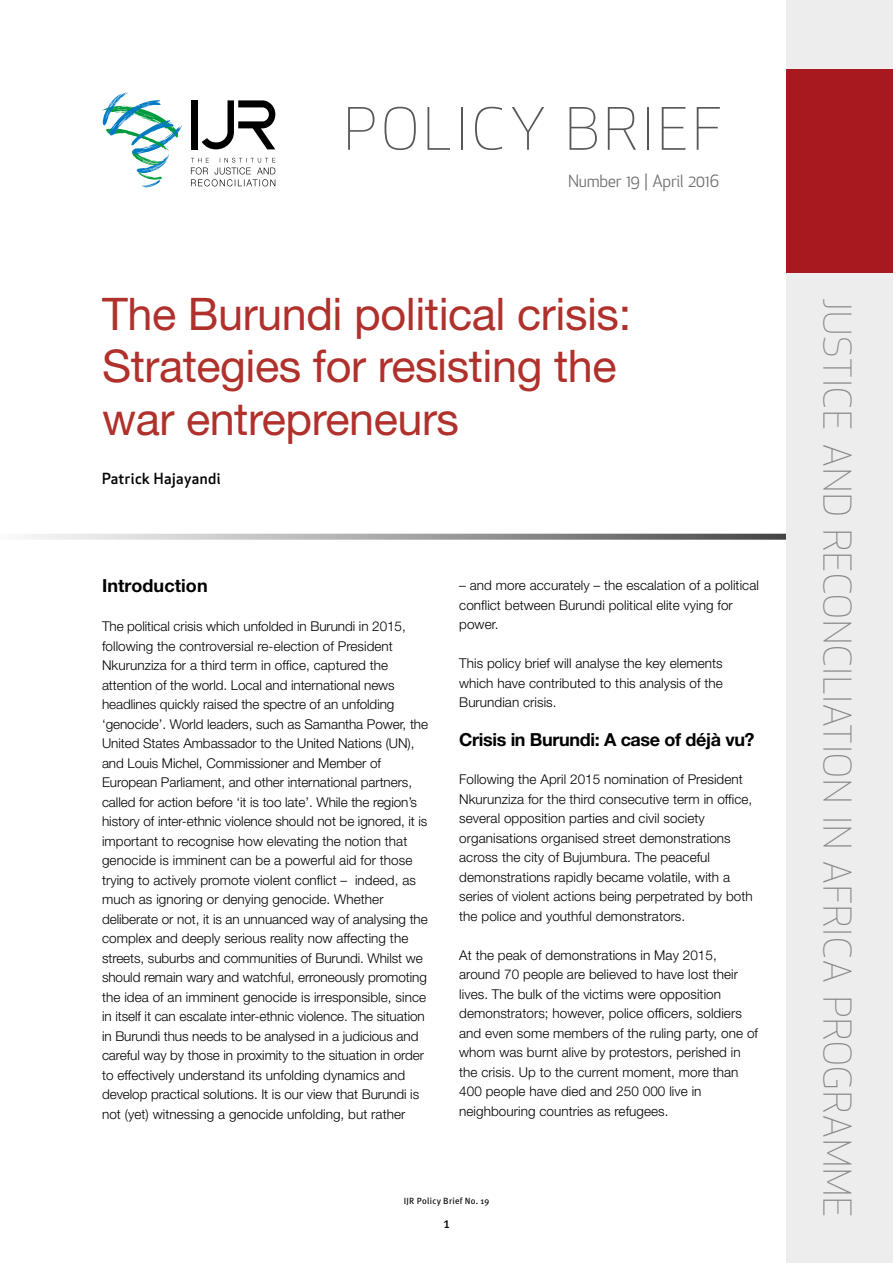
<style>
.page{position:relative;width:893px;height:1263px;background:#fff}
.page>*{position:absolute;margin:0;border:0;box-sizing:border-box;transform-origin:0 0}
.t1{font:300 57px "Apex New";letter-spacing:.08em;color:#575756}
.t2{font:45px/52.5px "Helvetica Neue LT Std";letter-spacing:-.01em;color:#b0312c}
.t3{font:300 37.5px "Apex New";letter-spacing:.025em;color:#878787}
.t4{font:700 18px "Helvetica Neue LT Std";letter-spacing:-.02em;color:#000}
.t5{font:700 18px "Helvetica Neue LT Std";letter-spacing:.005em;color:#000}
.t6{font:16.5px "Apex New";letter-spacing:-.025em;color:#706f6f}
.t7{font:500 15px "Apex New";letter-spacing:.03em;color:#000}
.t8{font:15px "Meta Plus";color:#000}
.t9{font:300 13.5px/19.5px "Helvetica Neue LT Std";letter-spacing:.005em;color:#000}
.t10{font:9px "Meta Plus";letter-spacing:.035em;color:#000}
</style>
<div class="page">
<svg style="left:31px;top:534px;width:756px;height:6px;background:#a6a6a5"></svg>
<div style="left:787px;top:0;width:106px;height:1263px;background:#ededed"></div>
<div style="left:787px;top:69px;width:106px;height:203px;background:#a8181f"></div>
<div style="left:191px;top:100px;width:6px;height:49px;background:#000"></div>
<svg style="left:202px;top:100px;width:73px;height:49px"></svg>
<svg style="left:191px;top:158px;width:84px;height:28px"></svg>
<svg style="left:102px;top:92px;width:80px;height:95px"></svg>
<h1 class="t1" style="left:344px;top:94px;width:380px">POLICY BRIEF</h1>
<p class="t6" style="left:568px;top:171px;width:153px">Number 19 | April 2016</p>
<h2 class="t2" style="left:102px;top:287px;width:531px">The Burundi political crisis:<br>Strategies for resisting the war entrepreneurs</h2>
<p class="t7" style="left:102px;top:469px;width:120px">Patrick Hajayandi</p>
<h3 class="t5" style="left:102px;top:575px;width:107px">Introduction</h3>
<p class="t9" style="left:102px;top:616px;width:328px">The political crisis which unfolded in Burundi in 2015, following the controversial re-election of President Nkurunziza for a third term in office, captured the attention of the world. Local and international news headlines quickly raised the spectre of an unfolding ‘genocide’. World leaders, such as Samantha Power, the United States Ambassador to the United Nations (UN), and Louis Michel, Commissioner and Member of European Parliament, and other international partners, called for action before ‘it is too late’. While the region’s history of inter-ethnic violence should not be ignored, it is important to recognise how elevating the notion that genocide is imminent can be a powerful aid for those trying to actively promote violent conflict – indeed, as much as ignoring or denying genocide. Whether deliberate or not, it is an unnuanced way of analysing the complex and deeply serious reality now affecting the streets, suburbs and communities of Burundi. Whilst we should remain wary and watchful, erroneously promoting the idea of an imminent genocide is irresponsible, since in itself it can escalate inter-ethnic violence. The situation in Burundi thus needs to be analysed in a judicious and careful way by those in proximity to the situation in order to effectively understand its unfolding dynamics and develop practical solutions. It is our view that Burundi is not (yet) witnessing a genocide unfolding, but rather</p>
<p class="t9" style="left:459px;top:575px;width:301px">– and more accurately – the escalation of a political conflict between Burundi political elite vying for power.</p>
<p class="t9" style="left:459px;top:653px;width:265px;text-align:justify">This policy brief will analyse the key elements which have contributed to this analysis of the Burundian crisis.</p>
<h3 class="t4" style="left:459px;top:728px;width:297px">Crisis in Burundi: A case of déjà vu?</h3>
<p class="t9" style="left:459px;top:770px;width:295px">Following the April 2015 nomination of President Nkurunziza for the third consecutive term in office, several opposition parties and civil society organisations organised street demonstrations across the city of Bujumbura. The peaceful demonstrations rapidly became volatile, with a series of violent actions being perpetrated by both the police and youthful demonstrators.</p>
<p class="t9" style="left:459px;top:945px;width:300px">At the peak of demonstrations in May 2015, around 70 people are believed to have lost their lives. The bulk of the victims were opposition demonstrators; however, police officers, soldiers and even some members of the ruling party, one of whom was burnt alive by protestors, perished in the crisis. Up to the current moment, more than 400 people have died and 250 000 live in neighbouring countries as refugees.</p>
<p class="t10" style="left:404px;top:1195px;width:87px">IJR Policy Brief No. 19</p>
<p class="t8" style="left:443px;top:1214px;width:8px">1</p>
<h3 class="t3" style="left:860px;top:298px;width:921px;rotate:90deg">JUSTICE AND RECONCILIATION IN AFRICA PROGRAMME</h3>
</div>
